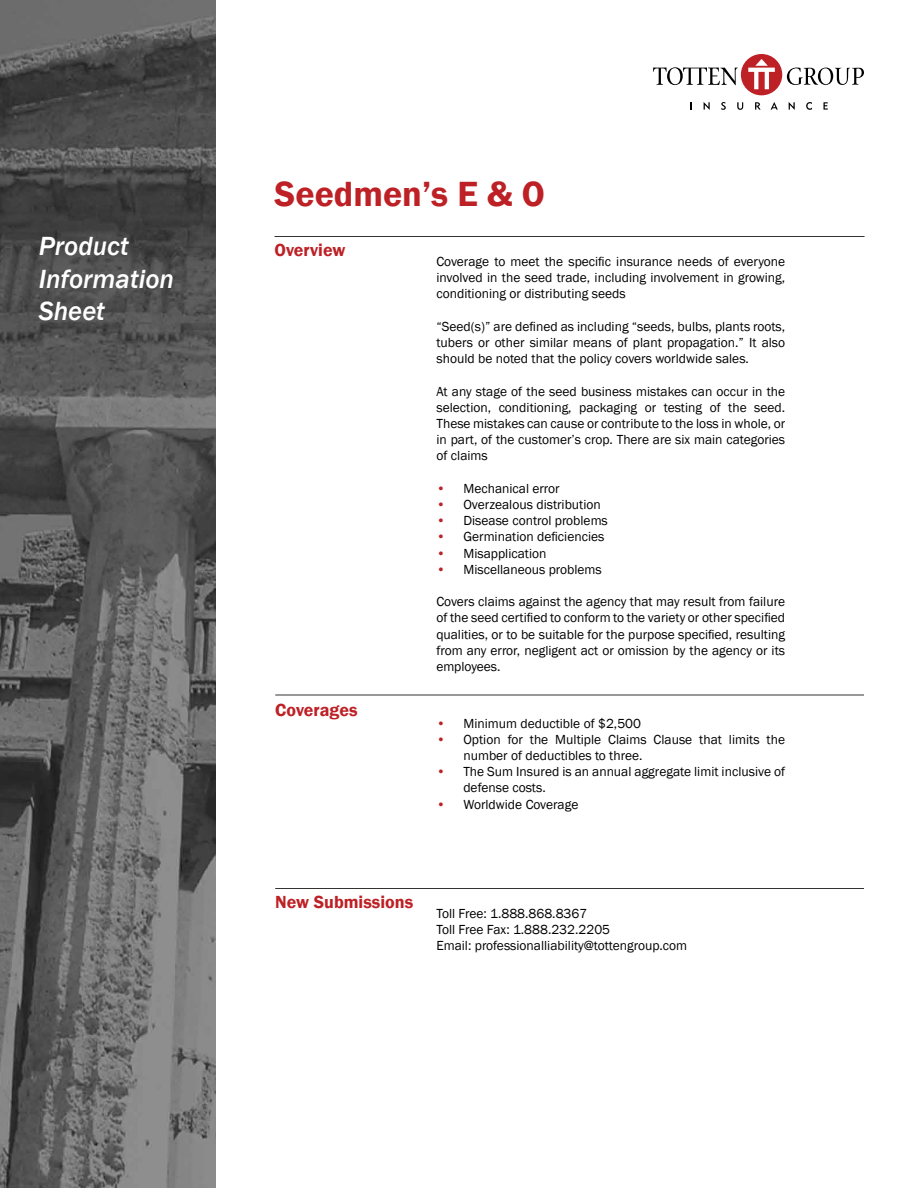
<style>
.page{position:relative;width:918px;height:1188px;background:#fff}
.page>*{position:absolute;margin:0;border:0;box-sizing:border-box;transform-origin:0 0}
.t1{font:600 36px "Franklin Gothic";color:#bd2025}
.t2{font:italic 500 27px/32.4px "Franklin Gothic";color:#fff}
.t3{font:600 18px "Franklin Gothic";color:#bd2025}
.t4{font:13.5px/16.2px "Franklin Gothic";color:#000;text-align:justify}
.s1{color:#bd2025}
</style>
<div class="page">
<img style="left:0;top:0;width:216px;height:1188px">
<hr style="left:274px;top:236px;width:591px;height:1px;background:#333332">
<hr style="left:275px;top:695px;width:589px;height:1px;background:#333332">
<hr style="left:275px;top:888px;width:589px;height:1px;background:#333332">
<svg style="left:690px;top:102px;width:2px;height:8px"></svg>
<svg style="left:704px;top:102px;width:6px;height:8px"></svg>
<svg style="left:721px;top:102px;width:5px;height:8px"></svg>
<svg style="left:737px;top:102px;width:6px;height:8px"></svg>
<svg style="left:755px;top:102px;width:6px;height:8px"></svg>
<svg style="left:771px;top:102px;width:7px;height:8px"></svg>
<svg style="left:789px;top:102px;width:6px;height:8px"></svg>
<svg style="left:806px;top:102px;width:6px;height:8px"></svg>
<svg style="left:823px;top:102px;width:5px;height:8px"></svg>
<svg style="left:653px;top:67px;width:85px;height:18px"></svg>
<svg style="left:787px;top:68px;width:77px;height:17px"></svg>
<div style="left:741px;top:54px;width:41px;height:41px;background:#bd2025;border-radius:50%"></div>
<svg style="left:748px;top:59px;width:27px;height:30px"></svg>
<h2 class="t2" style="left:39px;top:230px;width:137px">Product<br>Information<br>Sheet</h2>
<h1 class="t1" style="left:274px;top:172px;width:272px">Seedmen’s E &amp; O</h1>
<h3 class="t3" style="left:274px;top:239px;width:72px">Overview</h3>
<h3 class="t3" style="left:275px;top:699px;width:84px">Coverages</h3>
<p class="t4" style="left:436px;top:254px;width:350px">Coverage to meet the specific insurance needs of everyone involved in the seed trade, including involvement in growing, conditioning or distributing seeds</p>
<p class="t4" style="left:436px;top:318px;width:350px">“Seed(s)” are defined as including “seeds, bulbs, plants roots, tubers or other similar means of plant propagation.” It also should be noted that the policy covers worldwide sales.</p>
<p class="t4" style="left:436px;top:383px;width:350px">At any stage of the seed business mistakes can occur in the selection, conditioning, packaging or testing of the seed.<br>These mistakes can cause or contribute to the loss in whole, or in part, of the customer’s crop. There are six main categories of claims</p>
<p class="t4" style="left:436px;top:480px;width:125px"><span class="s1">•</span> Mechanical error</p>
<p class="t4" style="left:436px;top:497px;width:166px"><span class="s1">•</span> Overzealous distribution</p>
<p class="t4" style="left:436px;top:513px;width:173px"><span class="s1">•</span> Disease control problems</p>
<p class="t4" style="left:436px;top:529px;width:169px"><span class="s1">•</span> Germination deficiencies</p>
<p class="t4" style="left:436px;top:545px;width:112px"><span class="s1">•</span> Misapplication</p>
<p class="t4" style="left:436px;top:561px;width:167px"><span class="s1">•</span> Miscellaneous problems</p>
<p class="t4" style="left:436px;top:594px;width:350px">Covers claims against the agency that may result from failure of the seed certified to conform to the variety or other specified qualities, or to be suitable for the purpose specified, resulting from any error, negligent act or omission by the agency or its employees.</p>
<p class="t4" style="left:436px;top:715px;width:206px"><span class="s1">•</span> Minimum deductible of $2,500</p>
<p class="t4" style="left:463px;top:731px;width:323px;text-indent:-27px"><span class="s1">•</span> Option for the Multiple Claims Clause that limits the number of deductibles to three.</p>
<p class="t4" style="left:463px;top:764px;width:323px;text-indent:-27px"><span class="s1">•</span> The Sum Insured is an annual aggregate limit inclusive of defense costs.</p>
<p class="t4" style="left:436px;top:796px;width:144px"><span class="s1">•</span> Worldwide Coverage</p>
<h3 class="t3" style="left:275px;top:891px;width:139px">New Submissions</h3>
<p class="t4" style="left:436px;top:906px;width:252px;text-align:left">Toll Free: 1.888.868.8367<br>Toll Free Fax: 1.888.232.2205<br>Email: professionalliability@tottengroup.com</p>
</div>
